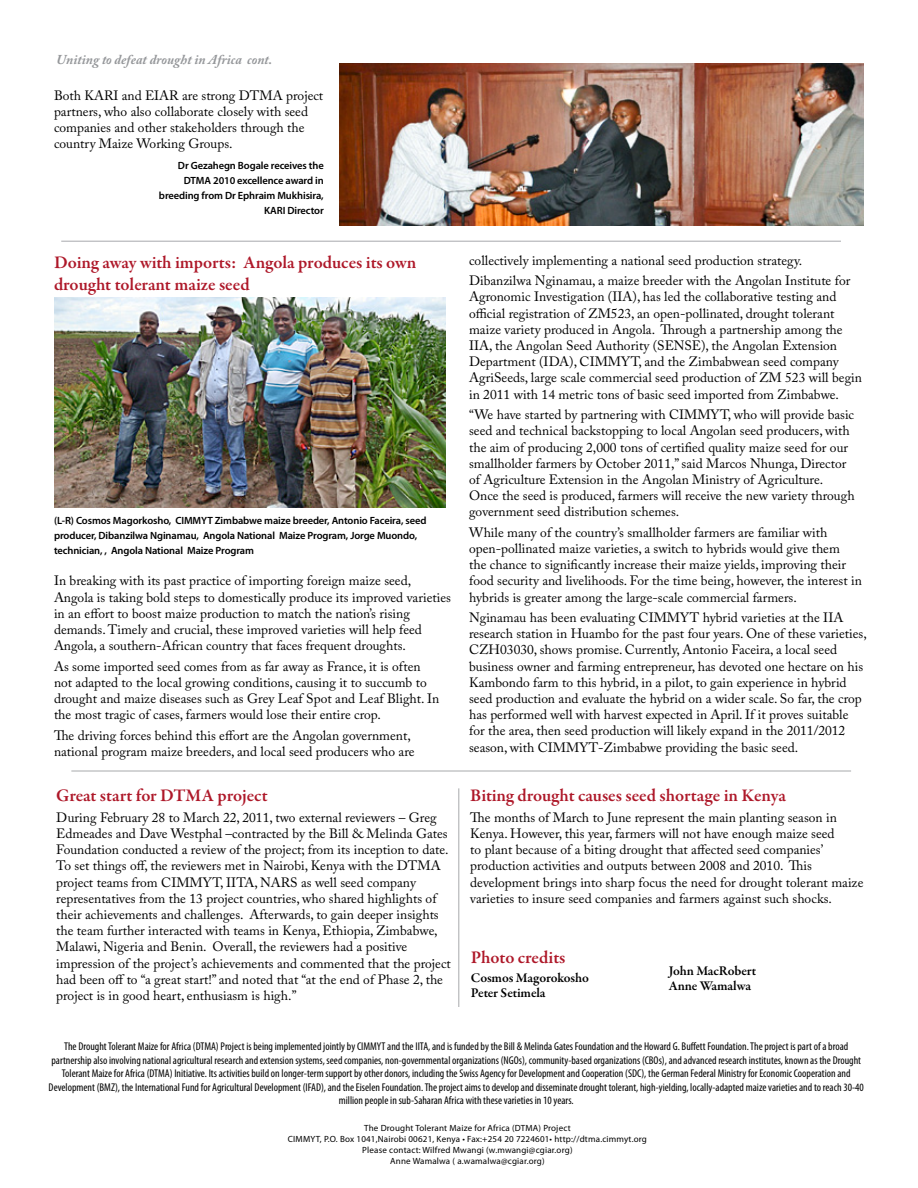
<style>
.page{position:relative;width:918px;height:1188px;background:#fff}
.page>*{position:absolute;margin:0;border:0;box-sizing:border-box;transform-origin:0 0}
.t1{font:600 18px/21.6px "Garamond Premr Pro";letter-spacing:-.005em;color:#ae1829}
.t2{font:13.5px/16.2px "Adobe Caslon Pro";color:#000}
.t3{font:600 13.5px/15px "Garamond Premr Pro";letter-spacing:-.01em;color:#000}
.t4{font:italic 700 13.5px "Adobe Caslon Pro";color:#95979a}
.t5{font:condensed 11.25px/13.5px "Myriad Pro";color:#000;text-align:center}
.t6{font:600 10.5px/15px "Myriad Pro";letter-spacing:-.01em;color:#000}
.t7{font:9px/10.8px "Myriad Pro";letter-spacing:.02em;color:#000;text-align:center}
</style>
<div class="page">
<img style="left:54px;top:297px;width:391px;height:211px">
<img style="left:339px;top:64px;width:525px;height:161px">
<hr style="left:61px;top:241px;width:780px;height:1px;background:#a7a9ac">
<hr style="left:71px;top:771px;width:780px;height:1px;background:#a7a9ac">
<hr style="left:459px;top:788px;width:1px;height:219px;background:#a7a9ac">
<p class="t4" style="left:56px;top:51px;width:218px">Uniting to defeat drought in Africa cont.</p>
<p class="t2" style="left:54px;top:87px;width:271px">Both KARI and EIAR are strong DTMA project partners, who also collaborate closely with seed companies and other stakeholders through the country Maize Working Groups.</p>
<p class="t6" style="left:159px;top:158px;width:166px;text-align:right">Dr Gezahegn Bogale receives the<br>DTMA 2010 excellence award in breeding from Dr Ephraim Mukhisira,<br>KARI Director</p>
<h1 class="t1" style="left:54px;top:252px;width:364px">Doing away with imports: Angola produces its own drought tolerant maize seed</h1>
<p class="t6" style="left:54px;top:513px;width:374px">(L-R) Cosmos Magorkosho, CIMMYT Zimbabwe maize breeder, Antonio Faceira, seed producer, Dibanzilwa Nginamau, Angola National Maize Program, Jorge Muondo, technician, , Angola National Maize Program</p>
<p class="t2" style="left:54px;top:573px;width:398px">In breaking with its past practice of importing foreign maize seed, Angola is taking bold steps to domestically produce its improved varieties in an effort to boost maize production to match the nation’s rising demands. Timely and crucial, these improved varieties will help feed Angola, a southern-African country that faces frequent droughts.</p>
<p class="t2" style="left:54px;top:658px;width:387px">As some imported seed comes from as far away as France, it is often not adapted to the local growing conditions, causing it to succumb to drought and maize diseases such as Grey Leaf Spot and Leaf Blight. In the most tragic of cases, farmers would lose their entire crop.</p>
<p class="t2" style="left:54px;top:727px;width:362px">The driving forces behind this effort are the Angolan government, national program maize breeders, and local seed producers who are</p>
<h1 class="t1" style="left:56px;top:785px;width:213px">Great start for DTMA project</h1>
<p class="t2" style="left:56px;top:809px;width:396px">During February 28 to March 22, 2011, two external reviewers – Greg Edmeades and Dave Westphal –contracted by the Bill &amp; Melinda Gates Foundation conducted a review of the project; from its inception to date.<br>To set things off, the reviewers met in Nairobi, Kenya with the DTMA project teams from CIMMYT, IITA, NARS as well seed company representatives from the 13 project countries, who shared highlights of their achievements and challenges. Afterwards, to gain deeper insights the team further interacted with teams in Kenya, Ethiopia, Zimbabwe, Malawi, Nigeria and Benin. Overall, the reviewers had a positive impression of the project’s achievements and commented that the project had been off to “a great start!” and noted that “at the end of Phase 2, the project is in good heart, enthusiasm is high.”</p>
<p class="t2" style="left:469px;top:250px;width:383px;line-height:20.4px">collectively implementing a national seed production strategy.<br>Dibanzilwa Nginamau, a maize breeder with the Angolan Institute for</p>
<p class="t2" style="left:469px;top:289px;width:394px">Agronomic Investigation (IIA), has led the collaborative testing and official registration of ZM523, an open-pollinated, drought tolerant maize variety produced in Angola. Through a partnership among the IIA, the Angolan Seed Authority (SENSE), the Angolan Extension Department (IDA), CIMMYT, and the Zimbabwean seed company AgriSeeds, large scale commercial seed production of ZM 523 will begin in 2011 with 14 metric tons of basic seed imported from Zimbabwe.</p>
<p class="t2" style="left:469px;top:406px;width:387px">“We have started by partnering with CIMMYT, who will provide basic seed and technical backstopping to local Angolan seed producers, with the aim of producing 2,000 tons of certified quality maize seed for our smallholder farmers by October 2011,” said Marcos Nhunga, Director of Agriculture Extension in the Angolan Ministry of Agriculture.<br>Once the seed is produced, farmers will receive the new variety through government seed distribution schemes.</p>
<p class="t2" style="left:469px;top:524px;width:394px">While many of the country’s smallholder farmers are familiar with open-pollinated maize varieties, a switch to hybrids would give them<br>the chance to significantly increase their maize yields, improving their food security and livelihoods. For the time being, however, the interest in hybrids is greater among the large-scale commercial farmers.</p>
<p class="t2" style="left:469px;top:609px;width:399px">Nginamau has been evaluating CIMMYT hybrid varieties at the IIA research station in Huambo for the past four years. One of these varieties, CZH03030, shows promise. Currently, Antonio Faceira, a local seed business owner and farming entrepreneur, has devoted one hectare on his Kambondo farm to this hybrid, in a pilot, to gain experience in hybrid seed production and evaluate the hybrid on a wider scale. So far, the crop has performed well with harvest expected in April. If it proves suitable for the area, then seed production will likely expand in the 2011/2012 season, with CIMMYT-Zimbabwe providing the basic seed.</p>
<h1 class="t1" style="left:470px;top:785px;width:317px">Biting drought causes seed shortage in Kenya</h1>
<p class="t2" style="left:470px;top:809px;width:395px">The months of March to June represent the main planting season in Kenya. However, this year, farmers will not have enough maize seed<br>to plant because of a biting drought that affected seed companies’ production activities and outputs between 2008 and 2010. This development brings into sharp focus the need for drought tolerant maize varieties to insure seed companies and farmers against such shocks.</p>
<h1 class="t1" style="left:471px;top:947px;width:96px">Photo credits</h1>
<p class="t3" style="left:471px;top:971px;width:120px">Cosmos Magorokosho<br>Peter Setimela</p>
<p class="t3" style="left:669px;top:963px;width:89px">John MacRobert<br>Anne Wamalwa</p>
<p class="t5" style="left:49px;top:1040px;width:817px">The Drought Tolerant Maize for Africa (DTMA) Project is being implemented jointly by CIMMYT and the IITA, and is funded by the Bill &amp; Melinda Gates Foundation and the Howard G. Buffett Foundation. The project is part of a broad partnership also involving national agricultural research and extension systems, seed companies, non-governmental organizations (NGOs), community-based organizations (CBOs), and advanced research institutes, known as the Drought Tolerant Maize for Africa (DTMA) Initiative. Its activities build on longer-term support by other donors, including the Swiss Agency for Development and Cooperation (SDC), the German Federal Ministry for Economic Cooperation and Development (BMZ), the International Fund for Agricultural Development (IFAD), and the Eiselen Foundation. The project aims to develop and disseminate drought tolerant, high-yielding, locally-adapted maize varieties and to reach 30-40 million people in sub-Saharan Africa with these varieties in 10 years.</p>
<p class="t7" style="left:288px;top:1123px;width:361px">The Drought Tolerant Maize for Africa (DTMA) Project<br>CIMMYT, P.O. Box 1041,Nairobi 00621, Kenya • Fax:+254 20 7224601• http://dtma.cimmyt.org Please contact: Wilfred Mwangi (w.mwangi@cgiar.org)<br>Anne Wamalwa ( a.wamalwa@cgiar.org)</p>
</div>
